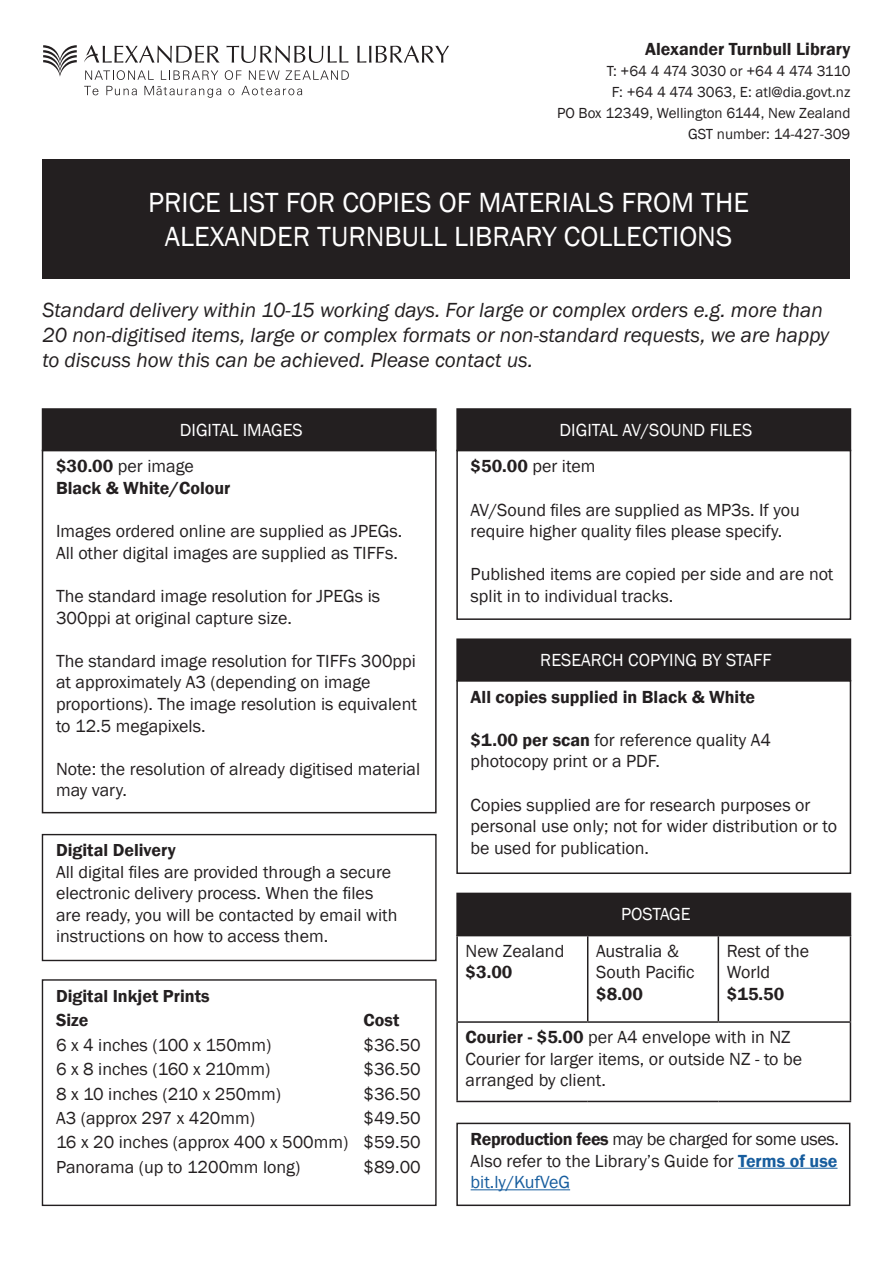
<style>
.page{position:relative;width:893px;height:1263px;background:#fff}
.page>*{position:absolute;margin:0;border:0;box-sizing:border-box;transform-origin:0 0}
.t1{font:28.5px/34.2px "Franklin Gothic";color:#fff;text-align:center}
.t2{font:italic 21px/25.2px "Franklin Gothic";color:#231f20}
.t3{font:18px/21.6px "Franklin Gothic";color:#231f20}
.t4{font:600 18px/21.6px "Franklin Gothic";color:#231f20}
.t5{font:18px "Franklin Gothic";color:#fff}
.t6{font:18px "Franklin Gothic";letter-spacing:-.02em;color:#231f20}
.t7{font:17.85px/21.5px "Franklin Gothic";color:#231f20}
.t8{font:600 17.85px/24.5px "Franklin Gothic";color:#231f20}
.t9{font:15px/21px "Franklin Gothic";color:#231f20;text-align:right}
.s1{font-weight:400}
.s2{font-weight:600}
.s3{font-weight:600;color:#175d9e}
.s4{color:#175d9e}
</style>
<div class="page">
<svg style="left:226px;top:45px;width:122px;height:18px"></svg>
<svg style="left:357px;top:45px;width:92px;height:18px"></svg>
<svg style="left:84px;top:45px;width:136px;height:18px"></svg>
<svg style="left:43px;top:45px;width:34px;height:32px"></svg>
<svg style="left:85px;top:70px;width:69px;height:10px"></svg>
<svg style="left:161px;top:70px;width:57px;height:10px"></svg>
<svg style="left:225px;top:70px;width:16px;height:10px"></svg>
<svg style="left:249px;top:70px;width:100px;height:10px"></svg>
<svg style="left:84px;top:86px;width:14px;height:9px"></svg>
<svg style="left:106px;top:86px;width:31px;height:9px"></svg>
<svg style="left:228px;top:88px;width:6px;height:7px"></svg>
<svg style="left:241px;top:86px;width:61px;height:9px"></svg>
<svg style="left:144px;top:86px;width:77px;height:12px"></svg>
<div style="left:43px;top:159px;width:807px;height:120px;background:#231f20"></div>
<div style="left:43px;top:409px;width:393px;height:41px;background:#231f20"></div>
<div style="left:42px;top:408px;width:395px;height:43px;border:2px solid #231f20"></div>
<div style="left:42px;top:450px;width:395px;height:363px;border:2px solid #231f20"></div>
<div style="left:456px;top:450px;width:395px;height:170px;border:2px solid #231f20"></div>
<div style="left:42px;top:834px;width:395px;height:127px;border:1px solid #231f20"></div>
<div style="left:42px;top:979px;width:395px;height:227px;border:1px solid #231f20"></div>
<hr style="left:738px;top:1168px;width:99px;height:1px;background:#175d9e">
<hr style="left:471px;top:1189px;width:99px;height:1px;background:#175d9e">
<div style="left:456px;top:1123px;width:394px;height:83px;border:2px solid #231f20"></div>
<div style="left:457px;top:409px;width:393px;height:41px;background:#231f20"></div>
<div style="left:456px;top:408px;width:395px;height:43px;border:2px solid #231f20"></div>
<div style="left:456px;top:680px;width:395px;height:194px;border:2px solid #231f20"></div>
<div style="left:457px;top:639px;width:393px;height:42px;background:#231f20"></div>
<div style="left:456px;top:638px;width:395px;height:43px;border:2px solid #231f20"></div>
<div style="left:457px;top:893px;width:393px;height:42px;background:#231f20"></div>
<hr style="left:456px;top:935px;width:132px;height:1px;background:#231f20">
<hr style="left:456px;top:936px;width:2px;height:85px;background:#231f20">
<hr style="left:588px;top:935px;width:130px;height:1px;background:#231f20">
<hr style="left:587px;top:936px;width:1px;height:85px;background:#231f20">
<hr style="left:718px;top:935px;width:133px;height:1px;background:#231f20">
<hr style="left:718px;top:936px;width:1px;height:85px;background:#231f20">
<hr style="left:850px;top:936px;width:1px;height:85px;background:#231f20">
<hr style="left:456px;top:1021px;width:132px;height:2px;background:#231f20">
<hr style="left:456px;top:1023px;width:2px;height:78px;background:#231f20">
<hr style="left:588px;top:1021px;width:130px;height:2px;background:#231f20">
<hr style="left:718px;top:1021px;width:133px;height:2px;background:#231f20">
<hr style="left:850px;top:1023px;width:1px;height:78px;background:#231f20">
<hr style="left:456px;top:1101px;width:132px;height:1px;background:#231f20">
<hr style="left:588px;top:1101px;width:130px;height:1px;background:#231f20">
<hr style="left:718px;top:1101px;width:133px;height:1px;background:#231f20">
<p class="t4" style="left:645px;top:39px;width:207px">Alexander Turnbull Library</p>
<p class="t9" style="left:557px;top:61px;width:295px">T: +64 4 474 3030 or +64 4 474 3110<br>F: +64 4 474 3063, E: atl@dia.govt.nz<br>PO Box 12349, Wellington 6144, New Zealand</p>
<p class="t9" style="left:688px;top:124px;width:164px">GST number: 14-427-309</p>
<p class="t1" style="left:148px;top:186px;width:602px">PRICE LIST FOR COPIES OF MATERIALS FROM THE<br>ALEXANDER TURNBULL LIBRARY COLLECTIONS</p>
<p class="t2" style="left:43px;top:297px;width:788px">Standard delivery within 10-15 working days. For large or complex orders e.g. more than<br>20 non-digitised items, large or complex formats or non-standard requests, we are happy to discuss how this can be achieved. Please contact us.</p>
<p class="t5" style="left:180px;top:419px;width:124px">DIGITAL IMAGES</p>
<p class="t4" style="left:56px;top:456px;width:176px">$30.00 <span class="s1">per image<br></span>Black &amp; White/Colour</p>
<p class="t3" style="left:56px;top:521px;width:348px">Images ordered online are supplied as JPEGs.<br>All other digital images are supplied as TIFFs.</p>
<p class="t3" style="left:56px;top:585px;width:326px">The standard image resolution for JPEGs is<br>300ppi at original capture size.</p>
<p class="t3" style="left:56px;top:650px;width:362px">The standard image resolution for TIFFs 300ppi at approximately A3 (depending on image proportions). The image resolution is equivalent to 12.5 megapixels.</p>
<p class="t3" style="left:56px;top:758px;width:366px">Note: the resolution of already digitised material may vary.</p>
<p class="t7" style="left:56px;top:840px;width:343px"><span class="s2">Digital Delivery<br></span>All digital files are provided through a secure electronic delivery process. When the files are ready, you will be contacted by email with instructions on how to access them.</p>
<p class="t8" style="left:56px;top:984px;width:155px">Digital Inkjet Prints<br>Size</p>
<p class="t8" style="left:364px;top:1008px;width:37px">Cost</p>
<p class="t7" style="left:56px;top:1034px;width:217px">6 x 4 inches (100 x 150mm)</p>
<p class="t7" style="left:364px;top:1034px;width:59px">$36.50</p>
<p class="t7" style="left:56px;top:1059px;width:216px">6 x 8 inches (160 x 210mm)</p>
<p class="t7" style="left:364px;top:1059px;width:59px">$36.50</p>
<p class="t7" style="left:56px;top:1083px;width:227px">8 x 10 inches (210 x 250mm)</p>
<p class="t7" style="left:364px;top:1083px;width:59px">$36.50</p>
<p class="t7" style="left:56px;top:1108px;width:201px">A3 (approx 297 x 420mm)</p>
<p class="t7" style="left:364px;top:1108px;width:59px">$49.50</p>
<p class="t7" style="left:56px;top:1132px;width:366px">16 x 20 inches (approx 400 x 500mm) $59.50</p>
<p class="t7" style="left:56px;top:1157px;width:246px">Panorama (up to 1200mm long)</p>
<p class="t7" style="left:364px;top:1157px;width:59px">$89.00</p>
<p class="t5" style="left:560px;top:419px;width:194px">DIGITAL AV/SOUND FILES</p>
<p class="t3" style="left:471px;top:456px;width:126px"><span class="s2">$50.00</span> per item</p>
<p class="t3" style="left:471px;top:499px;width:331px">AV/Sound files are supplied as MP3s. If you require higher quality files please specify.</p>
<p class="t3" style="left:471px;top:564px;width:364px">Published items are copied per side and are not split in to individual tracks.</p>
<p class="t5" style="left:540px;top:649px;width:233px">RESEARCH COPYING BY STAFF</p>
<p class="t4" style="left:471px;top:686px;width:286px">All copies supplied in Black &amp; White</p>
<p class="t3" style="left:471px;top:729px;width:302px"><span class="s2">$1.00 per scan</span> for reference quality A4 photocopy print or a PDF.</p>
<p class="t3" style="left:471px;top:794px;width:368px">Copies supplied are for research purposes or personal use only; not for wider distribution or to be used for publication.</p>
<p class="t5" style="left:621px;top:903px;width:71px">POSTAGE</p>
<p class="t3" style="left:727px;top:940px;width:84px">Rest of the<br>World</p>
<p class="t4" style="left:727px;top:983px;width:59px">$15.50</p>
<p class="t3" style="left:466px;top:1027px;width:327px"><span class="s2">Courier - $5.00</span> per A4 envelope with in NZ</p>
<p class="t3" style="left:466px;top:1048px;width:338px">Courier for larger items, or outside NZ - to be arranged by client.</p>
<p class="t3" style="left:596px;top:940px;width:100px">Australia &amp;<br>South Pacific</p>
<p class="t4" style="left:596px;top:983px;width:48px">$8.00</p>
<p class="t3" style="left:466px;top:940px;width:100px">New Zealand</p>
<p class="t4" style="left:466px;top:962px;width:48px">$3.00</p>
<p class="t6" style="left:471px;top:1128px;width:370px"><span class="s2">Reproduction fees</span> may be charged for some uses.</p>
<p class="t3" style="left:471px;top:1150px;width:368px">Also refer to the Library’s Guide for <span class="s3">Terms of use </span><span class="s4">bit.ly/KufVeG</span></p>
</div>
